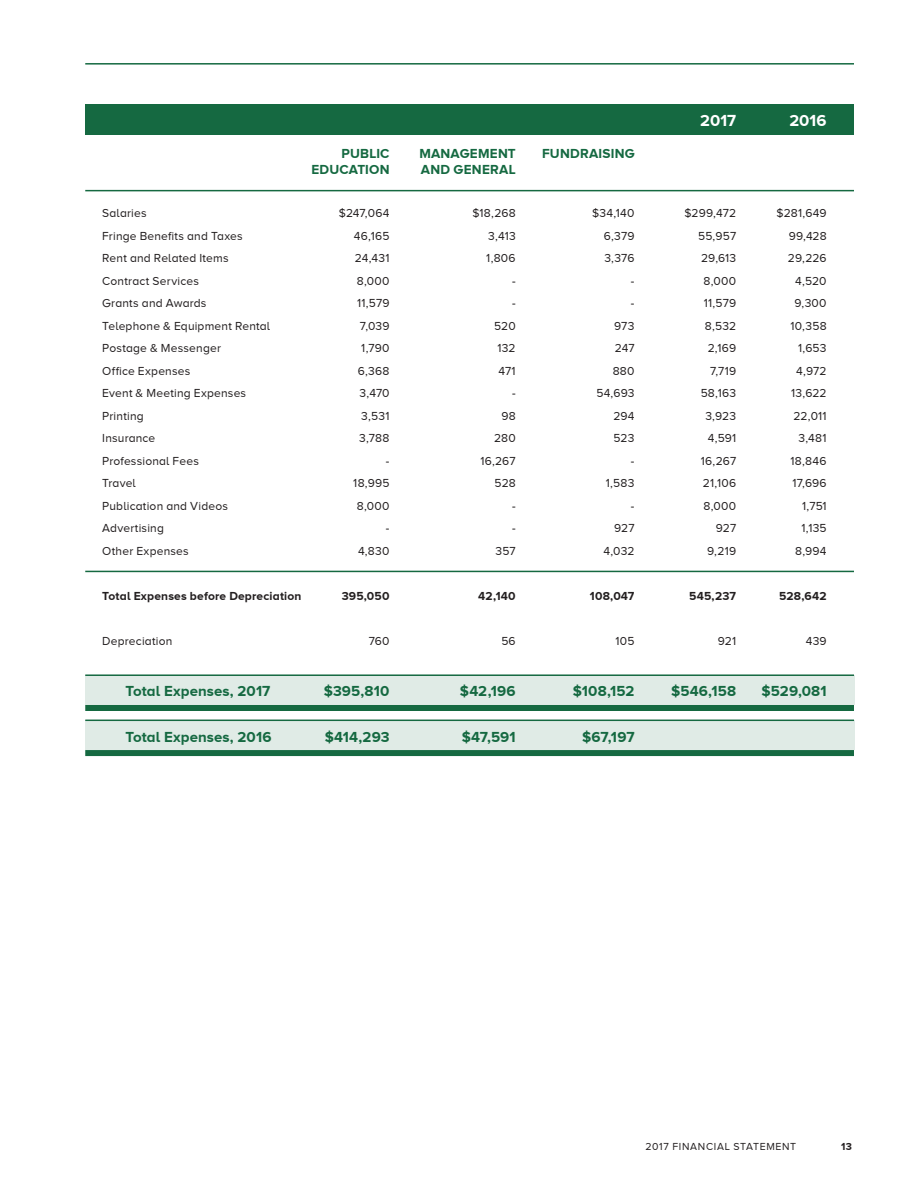
<style>
.page{position:relative;width:918px;height:1188px;background:#fff}
.page>*{position:absolute;margin:0;border:0;box-sizing:border-box;transform-origin:0 0}
.t1{font:700 16.5px "Proxima Nova A";letter-spacing:.005em;color:#fff}
.t2{font:700 15px "Proxima Nova A";letter-spacing:.005em;color:#156941}
.t3{font:700 13.5px "Proxima Nova A";letter-spacing:.015em;color:#156941}
.t4{font:12px "Proxima Nova A";letter-spacing:.015em;color:#231f20}
.t5{font:700 12px "Proxima Nova A";letter-spacing:.015em;color:#231f20}
.t6{font:10.5px "Proxima Nova A";letter-spacing:.065em;color:#231f20}
.t7{font:700 10.5px "Proxima Nova A";color:#231f20}
</style>
<div class="page">
<div style="left:85px;top:676px;width:769px;height:29px;background:#e0ebe6"></div>
<div style="left:85px;top:721px;width:769px;height:29px;background:#e0ebe6"></div>
<hr style="left:85px;top:63px;width:769px;height:2px;background:#156941">
<hr style="left:85px;top:190px;width:769px;height:1px;background:#156941">
<hr style="left:85px;top:571px;width:769px;height:1px;background:#156941">
<hr style="left:85px;top:674px;width:769px;height:2px;background:#156941">
<hr style="left:85px;top:720px;width:769px;height:1px;background:#156941">
<div style="left:85px;top:705px;width:769px;height:6px;background:#156941"></div>
<div style="left:85px;top:750px;width:769px;height:6px;background:#156941"></div>
<div style="left:85px;top:105px;width:769px;height:30px;background:#156941"></div>
<p class="t3" style="left:342px;top:146px;width:49px">PUBLIC</p>
<p class="t3" style="left:311px;top:162px;width:80px">EDUCATION</p>
<p class="t4" style="left:102px;top:207px;width:46px">Salaries</p>
<p class="t4" style="left:102px;top:229px;width:142px">Fringe Benefits and Taxes</p>
<p class="t4" style="left:102px;top:252px;width:128px">Rent and Related Items</p>
<p class="t4" style="left:102px;top:274px;width:98px">Contract Services</p>
<p class="t4" style="left:102px;top:297px;width:106px">Grants and Awards</p>
<p class="t4" style="left:102px;top:319px;width:169px">Telephone &amp; Equipment Rental</p>
<p class="t4" style="left:102px;top:342px;width:120px">Postage &amp; Messenger</p>
<p class="t4" style="left:102px;top:364px;width:90px">Office Expenses</p>
<p class="t4" style="left:102px;top:387px;width:145px">Event &amp; Meeting Expenses</p>
<p class="t4" style="left:102px;top:409px;width:43px">Printing</p>
<p class="t4" style="left:102px;top:432px;width:55px">Insurance</p>
<p class="t4" style="left:102px;top:454px;width:98px">Professional Fees</p>
<p class="t4" style="left:102px;top:477px;width:35px">Travel</p>
<p class="t4" style="left:102px;top:499px;width:127px">Publication and Videos</p>
<p class="t4" style="left:102px;top:522px;width:63px">Advertising</p>
<p class="t4" style="left:102px;top:544px;width:88px">Other Expenses</p>
<p class="t5" style="left:102px;top:589px;width:201px">Total Expenses before Depreciation</p>
<p class="t4" style="left:102px;top:634px;width:72px">Depreciation</p>
<p class="t4" style="left:339px;top:207px;width:52px">$247,064</p>
<p class="t4" style="left:354px;top:229px;width:37px">46,165</p>
<p class="t4" style="left:355px;top:252px;width:36px">24,431</p>
<p class="t4" style="left:357px;top:274px;width:34px">8,000</p>
<p class="t4" style="left:357px;top:297px;width:34px">11,579</p>
<p class="t4" style="left:360px;top:319px;width:31px">7,039</p>
<p class="t4" style="left:361px;top:342px;width:30px">1,790</p>
<p class="t4" style="left:358px;top:364px;width:33px">6,368</p>
<p class="t4" style="left:360px;top:387px;width:31px">3,470</p>
<p class="t4" style="left:361px;top:409px;width:30px">3,531</p>
<p class="t4" style="left:359px;top:432px;width:32px">3,788</p>
<p class="t4" style="left:386px;top:454px;width:5px">-</p>
<p class="t4" style="left:353px;top:477px;width:38px">18,995</p>
<p class="t4" style="left:357px;top:499px;width:34px">8,000</p>
<p class="t4" style="left:386px;top:522px;width:5px">-</p>
<p class="t4" style="left:358px;top:544px;width:33px">4,830</p>
<p class="t5" style="left:342px;top:589px;width:49px">395,050</p>
<p class="t4" style="left:369px;top:634px;width:22px">760</p>
<p class="t3" style="left:419px;top:146px;width:98px">MANAGEMENT</p>
<p class="t3" style="left:542px;top:146px;width:94px">FUNDRAISING</p>
<p class="t3" style="left:421px;top:162px;width:96px">AND GENERAL</p>
<p class="t4" style="left:472px;top:207px;width:45px">$18,268</p>
<p class="t4" style="left:488px;top:229px;width:29px">3,413</p>
<p class="t4" style="left:486px;top:252px;width:31px">1,806</p>
<p class="t4" style="left:512px;top:274px;width:5px">-</p>
<p class="t4" style="left:512px;top:297px;width:5px">-</p>
<p class="t4" style="left:494px;top:319px;width:23px">520</p>
<p class="t4" style="left:498px;top:342px;width:20px">132</p>
<p class="t4" style="left:499px;top:364px;width:19px">471</p>
<p class="t4" style="left:512px;top:387px;width:5px">-</p>
<p class="t4" style="left:501px;top:409px;width:16px">98</p>
<p class="t4" style="left:494px;top:432px;width:23px">280</p>
<p class="t4" style="left:480px;top:454px;width:37px">16,267</p>
<p class="t4" style="left:495px;top:477px;width:23px">528</p>
<p class="t4" style="left:512px;top:499px;width:5px">-</p>
<p class="t4" style="left:512px;top:522px;width:5px">-</p>
<p class="t4" style="left:496px;top:544px;width:22px">357</p>
<p class="t5" style="left:478px;top:589px;width:39px">42,140</p>
<p class="t4" style="left:501px;top:634px;width:16px">56</p>
<p class="t4" style="left:592px;top:207px;width:44px">$34,140</p>
<p class="t4" style="left:604px;top:229px;width:32px">6,379</p>
<p class="t4" style="left:604px;top:252px;width:32px">3,376</p>
<p class="t4" style="left:631px;top:274px;width:5px">-</p>
<p class="t4" style="left:631px;top:297px;width:5px">-</p>
<p class="t4" style="left:614px;top:319px;width:22px">973</p>
<p class="t4" style="left:615px;top:342px;width:21px">247</p>
<p class="t4" style="left:613px;top:364px;width:23px">880</p>
<p class="t4" style="left:596px;top:387px;width:40px">54,693</p>
<p class="t4" style="left:613px;top:409px;width:23px">294</p>
<p class="t4" style="left:614px;top:432px;width:22px">523</p>
<p class="t4" style="left:631px;top:454px;width:5px">-</p>
<p class="t4" style="left:606px;top:477px;width:30px">1,583</p>
<p class="t4" style="left:631px;top:499px;width:5px">-</p>
<p class="t4" style="left:614px;top:522px;width:22px">927</p>
<p class="t4" style="left:604px;top:544px;width:32px">4,032</p>
<p class="t5" style="left:590px;top:589px;width:46px">108,047</p>
<p class="t4" style="left:616px;top:634px;width:20px">105</p>
<p class="t1" style="left:700px;top:111px;width:37px">2017</p>
<p class="t4" style="left:684px;top:207px;width:53px">$299,472</p>
<p class="t4" style="left:698px;top:229px;width:39px">55,957</p>
<p class="t4" style="left:701px;top:252px;width:37px">29,613</p>
<p class="t4" style="left:703px;top:274px;width:34px">8,000</p>
<p class="t4" style="left:704px;top:297px;width:34px">11,579</p>
<p class="t4" style="left:705px;top:319px;width:33px">8,532</p>
<p class="t4" style="left:708px;top:342px;width:30px">2,169</p>
<p class="t4" style="left:710px;top:364px;width:28px">7,719</p>
<p class="t4" style="left:701px;top:387px;width:37px">58,163</p>
<p class="t4" style="left:705px;top:409px;width:32px">3,923</p>
<p class="t4" style="left:708px;top:432px;width:30px">4,591</p>
<p class="t4" style="left:701px;top:454px;width:37px">16,267</p>
<p class="t4" style="left:703px;top:477px;width:35px">21,106</p>
<p class="t4" style="left:703px;top:499px;width:34px">8,000</p>
<p class="t4" style="left:716px;top:522px;width:22px">927</p>
<p class="t4" style="left:707px;top:544px;width:31px">9,219</p>
<p class="t5" style="left:689px;top:589px;width:48px">545,237</p>
<p class="t4" style="left:718px;top:634px;width:20px">921</p>
<p class="t1" style="left:789px;top:111px;width:39px">2016</p>
<p class="t4" style="left:777px;top:207px;width:52px">$281,649</p>
<p class="t4" style="left:789px;top:229px;width:39px">99,428</p>
<p class="t4" style="left:788px;top:252px;width:40px">29,226</p>
<p class="t4" style="left:795px;top:274px;width:33px">4,520</p>
<p class="t4" style="left:794px;top:297px;width:34px">9,300</p>
<p class="t4" style="left:791px;top:319px;width:38px">10,358</p>
<p class="t4" style="left:798px;top:342px;width:30px">1,653</p>
<p class="t4" style="left:796px;top:364px;width:32px">4,972</p>
<p class="t4" style="left:791px;top:387px;width:37px">13,622</p>
<p class="t4" style="left:794px;top:409px;width:35px">22,011</p>
<p class="t4" style="left:798px;top:432px;width:30px">3,481</p>
<p class="t4" style="left:791px;top:454px;width:38px">18,846</p>
<p class="t4" style="left:792px;top:477px;width:36px">17,696</p>
<p class="t4" style="left:802px;top:499px;width:26px">1,751</p>
<p class="t4" style="left:801px;top:522px;width:27px">1,135</p>
<p class="t4" style="left:795px;top:544px;width:33px">8,994</p>
<p class="t5" style="left:779px;top:589px;width:49px">528,642</p>
<p class="t4" style="left:806px;top:634px;width:22px">439</p>
<p class="t2" style="left:125px;top:683px;width:147px">Total Expenses, 2017</p>
<p class="t2" style="left:762px;top:683px;width:67px">$529,081</p>
<p class="t2" style="left:125px;top:728px;width:148px">Total Expenses, 2016</p>
<p class="t2" style="left:324px;top:683px;width:67px">$395,810</p>
<p class="t2" style="left:460px;top:683px;width:57px">$42,196</p>
<p class="t2" style="left:573px;top:683px;width:63px">$108,152</p>
<p class="t2" style="left:671px;top:683px;width:66px">$546,158</p>
<p class="t2" style="left:325px;top:728px;width:66px">$414,293</p>
<p class="t2" style="left:462px;top:728px;width:55px">$47,591</p>
<p class="t2" style="left:582px;top:728px;width:54px">$67,197</p>
<p class="t6" style="left:646px;top:1140px;width:152px">2017 FINANCIAL STATEMENT</p>
<p class="t7" style="left:841px;top:1140px;width:12px">13</p>
</div>
